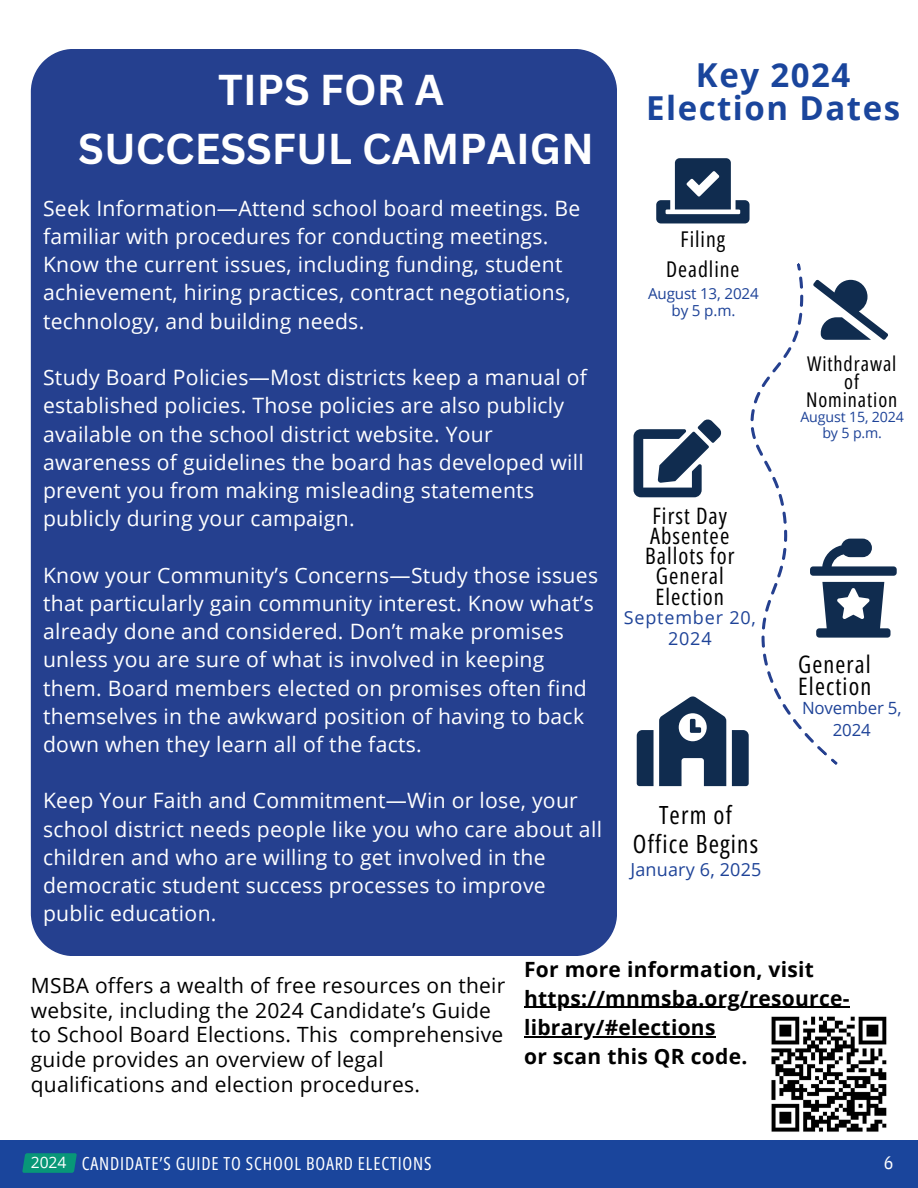
<style>
.page{position:relative;width:918px;height:1188px;background:#fff}
.page>*{position:absolute;margin:0;border:0;box-sizing:border-box;transform-origin:0 0}
.t1{font:700 42px/58.5px "Canva Sans";color:#fff;text-align:center}
.t2{font:700 33px/32.7px "Open Sans";letter-spacing:.045em;color:#1a459c;text-align:center}
.t3{font:25.05px/29.2px "Open Sans Condensed";letter-spacing:.045em;color:#000;text-align:center}
.t4{font:24px/21.3px "Open Sans Condensed";letter-spacing:.045em;color:#000}
.t5{font:22.65px/20.2px "Open Sans Condensed";letter-spacing:.045em;color:#000;text-align:center}
.t6{font:21.75px/30.2px "Open Sans Condensed";letter-spacing:.045em;color:#000;text-align:center}
.t7{font:21.15px/28.2px "Open Sans";letter-spacing:.015em;color:#fff}
.t8{font:21px/24.8px "Open Sans";letter-spacing:.015em;color:#000}
.t9{font:700 21px/29.2px "Open Sans";letter-spacing:.015em;color:#000}
.t10{font:20.25px/18.3px "Open Sans Condensed";letter-spacing:.045em;color:#000;text-align:center}
.t11{font:18px "Open Sans Condensed";letter-spacing:.045em;color:#fff}
.t12{font:18px/21.3px "Open Sans";letter-spacing:.045em;color:#1e4398;text-align:center}
.t13{font:18px "Open Sans";letter-spacing:.01em;color:#1e4398}
.t14{font:18px "IBM Plex Sans Cond";color:#fff}
.t15{font:16.8px/22.5px "Open Sans";letter-spacing:-.01em;color:#1e4398;text-align:center}
.t16{font:15.6px "Open Sans";color:#fff}
.t17{font:15.15px/17.1px "Open Sans";letter-spacing:-.01em;color:#1e4398;text-align:center}
.t18{font:14.25px/16px "Open Sans";letter-spacing:-.01em;color:#1e4398;text-align:center}
</style>
<div class="page">
<svg style="left:797px;top:263px;width:4px;height:8px"></svg>
<svg style="left:633px;top:276px;width:232px;height:480px"></svg>
<svg style="left:831px;top:758px;width:7px;height:7px"></svg>
<div style="left:31px;top:49px;width:586px;height:907px;background:#25408f"></div>
<svg style="left:656px;top:158px;width:94px;height:65px"></svg>
<svg style="left:810px;top:276px;width:78px;height:72px"></svg>
<svg style="left:634px;top:407px;width:94px;height:96px"></svg>
<svg style="left:810px;top:539px;width:87px;height:99px"></svg>
<svg style="left:637px;top:686px;width:128px;height:101px"></svg>
<img style="left:771px;top:1016px;width:116px;height:116px">
<hr style="left:524px;top:1007px;width:326px;height:1px;background:#000">
<hr style="left:524px;top:1036px;width:192px;height:1px;background:#000">
<div style="left:0;top:1141px;width:918px;height:47px;background:#1a459c"></div>
<svg style="left:22px;top:1153px;width:55px;height:20px"></svg>
<p class="t1" style="left:78px;top:60px;width:517px">TIPS FOR A<br>SUCCESSFUL CAMPAIGN</p>
<h1 class="t7" style="left:43px;top:193px;width:539px">Seek Information—Attend school board meetings. Be familiar with procedures for conducting meetings.<br>Know the current issues, including funding, student achievement, hiring practices, contract negotiations, technology, and building needs.</h1>
<h2 class="t7" style="left:43px;top:363px;width:546px">Study Board Policies—Most districts keep a manual of established policies. Those policies are also publicly available on the school district website. Your awareness of guidelines the board has developed will prevent you from making misleading statements publicly during your campaign.</h2>
<h5 class="t7" style="left:43px;top:560px;width:557px">Know your Community’s Concerns—Study those issues that particularly gain community interest. Know what’s already done and considered. Don’t make promises unless you are sure of what is involved in keeping them. Board members elected on promises often find themselves in the awkward position of having to back down when they learn all of the facts.</h5>
<h5 class="t7" style="left:43px;top:786px;width:560px">Keep Your Faith and Commitment—Win or lose, your school district needs people like you who care about all children and who are willing to get involved in the democratic student success processes to improve public education.</h5>
<p class="t2" style="left:646px;top:58px;width:255px">Key 2024<br>Election Dates</p>
<h5 class="t6" style="left:666px;top:224px;width:75px">Filing<br>Deadline</h5>
<h5 class="t17" style="left:648px;top:284px;width:112px">August 13, 2024 by 5 p.m.</h5>
<p class="t5" style="left:645px;top:505px;width:91px">First Day<br>Absentee<br>Ballots for<br>General<br>Election</p>
<p class="t12" style="left:624px;top:606px;width:134px">September 20,<br>2024</p>
<h5 class="t3" style="left:633px;top:799px;width:127px">Term of<br>Office Begins</h5>
<h5 class="t13" style="left:630px;top:856px;width:133px">January 6, 2025</h5>
<h3 class="t10" style="left:806px;top:354px;width:93px">Withdrawal of<br>Nomination</h3>
<h3 class="t18" style="left:800px;top:408px;width:105px">August 15, 2024 by 5 p.m.</h3>
<h3 class="t4" style="left:798px;top:654px;width:75px">General<br>Election</h3>
<h3 class="t15" style="left:802px;top:696px;width:101px">November 5,<br>2024</h3>
<p class="t8" style="left:31px;top:972px;width:476px">MSBA offers a wealth of free resources on their website, including the 2024 Candidate’s Guide to School Board Elections. This comprehensive guide provides an overview of legal qualifications and election procedures.</p>
<h3 class="t9" style="left:524px;top:954px;width:291px">For more information, visit</h3>
<p class="t9" style="left:524px;top:983px;width:327px">https://mnmsba.org/resource-</p>
<h5 class="t9" style="left:524px;top:1012px;width:225px">library/#elections<br>or scan this QR code.</h5>
<h5 class="t16" style="left:31px;top:1151px;width:37px">2024</h5>
<h4 class="t11" style="left:82px;top:1151px;width:351px">CANDIDATE’S GUIDE TO SCHOOL BOARD ELECTIONS</h4>
<p class="t14" style="left:884px;top:1151px;width:11px">6</p>
</div>
